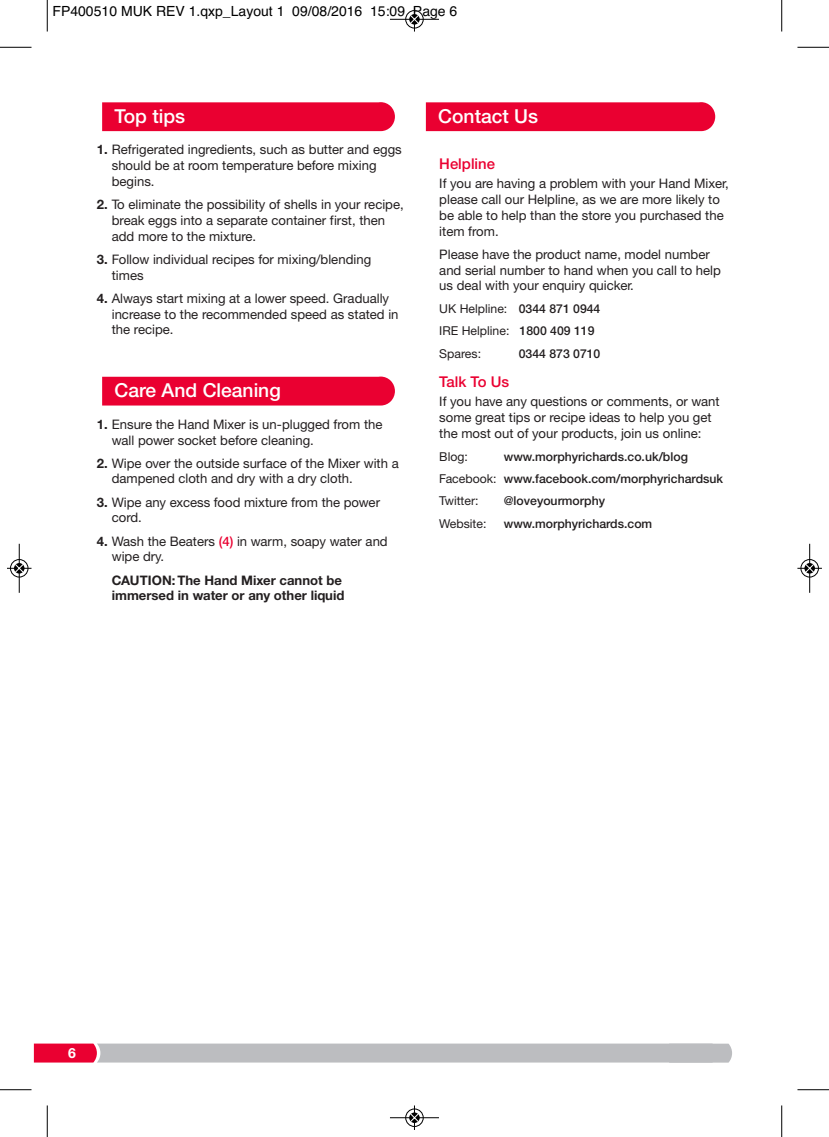
<style>
.page{position:relative;width:829px;height:1137px;background:#fff}
.page>*{position:absolute;margin:0;border:0;box-sizing:border-box;transform-origin:0 0}
.t1{font:500 19.25px "Helvetica Neue";color:#fff}
.t2{font:500 14.88px "Helvetica Neue";color:#ea0031}
.t3{font:14px "Helvetica";color:#000}
.t4{font:700 14px "Helvetica Neue CE";color:#fff}
.t5{font:13.12px/15.8px "Helvetica Neue CE";color:#231f20}
.t6{font:700 13.12px/15.8px "Helvetica Neue CE";color:#231f20}
.t7{font:500 12.25px/22.2px "Helvetica Neue";color:#231f20}
.t8{font:12.25px/22.4px "Helvetica Neue CE";color:#231f20}
.s1{font-weight:700}
.s2{font-family:"Helvetica Neue";font-weight:500;color:#ea0031}
.s3{font-family:"Helvetica Neue";font-weight:500}
.s4{font-family:"Helvetica Neue CE";font-weight:400}
</style>
<div class="page">
<svg style="left:34px;top:1043px;width:698px;height:19px;background:#c2afb5"></svg>
<div style="left:102px;top:102px;width:293px;height:29px;background:#ea0031"></div>
<div style="left:102px;top:376px;width:293px;height:29px;background:#ea0031"></div>
<div style="left:426px;top:102px;width:289px;height:29px;background:#ea0031"></div>
<hr style="left:47px;top:0;width:1px;height:32px;background:#000">
<hr style="left:0;top:47px;width:32px;height:1px;background:#000">
<hr style="left:781px;top:0;width:1px;height:32px;background:#000">
<hr style="left:797px;top:47px;width:32px;height:1px;background:#000">
<hr style="left:47px;top:1105px;width:1px;height:31px;background:#000">
<hr style="left:0;top:1089px;width:32px;height:1px;background:#000">
<hr style="left:781px;top:1105px;width:1px;height:31px;background:#000">
<hr style="left:797px;top:1089px;width:32px;height:1px;background:#000">
<div style="left:405px;top:10px;width:19px;height:19px;border:1px solid #fff;border-radius:50%"></div>
<hr style="left:390px;top:19px;width:49px;height:1px;background:#000">
<div style="left:405px;top:10px;width:18px;height:18px;border:1px solid #000;border-radius:50%"></div>
<svg style="left:410px;top:7px;width:9px;height:25px"></svg>
<div style="left:405px;top:1108px;width:19px;height:18px;border:1px solid #fff;border-radius:50%"></div>
<hr style="left:390px;top:1117px;width:49px;height:1px;background:#000">
<div style="left:405px;top:1108px;width:18px;height:18px;border:1px solid #000;border-radius:50%"></div>
<svg style="left:410px;top:1105px;width:9px;height:24px"></svg>
<div style="left:10px;top:559px;width:19px;height:18px;border:1px solid #fff;border-radius:50%"></div>
<hr style="left:19px;top:543px;width:1px;height:49px;background:#000">
<div style="left:10px;top:559px;width:18px;height:18px;border:1px solid #000;border-radius:50%"></div>
<div style="left:14px;top:563px;width:10px;height:10px;background:#000;border-radius:50%"></div>
<svg style="left:7px;top:563px;width:25px;height:9px"></svg>
<div style="left:800px;top:559px;width:19px;height:18px;border:1px solid #fff;border-radius:50%"></div>
<hr style="left:809px;top:543px;width:1px;height:49px;background:#000">
<div style="left:800px;top:559px;width:18px;height:18px;border:1px solid #000;border-radius:50%"></div>
<div style="left:804px;top:563px;width:11px;height:10px;background:#000;border-radius:50%"></div>
<svg style="left:797px;top:563px;width:25px;height:9px"></svg>
<p class="t3" style="left:52px;top:3px;width:406px">FP400510 MUK REV 1.qxp_Layout 1 09/08/2016 15:09 Page 6</p>
<h1 class="t1" style="left:115px;top:109px;width:72px">Top tips</h1>
<p class="t5" style="left:112px;top:143px;width:291px;text-indent:-15px"><span class="s1">1.</span> Refrigerated ingredients, such as butter and eggs should be at room temperature before mixing begins.</p>
<p class="t5" style="left:112px;top:198px;width:293px;text-indent:-15px"><span class="s1">2.</span> To eliminate the possibility of shells in your recipe, break eggs into a separate container first, then add more to the mixture.</p>
<p class="t5" style="left:112px;top:252px;width:261px;text-indent:-15px"><span class="s1">3.</span> Follow individual recipes for mixing/blending times</p>
<p class="t5" style="left:112px;top:291px;width:288px;text-indent:-15px"><span class="s1">4.</span> Always start mixing at a lower speed. Gradually increase to the recommended speed as stated in the recipe.</p>
<h1 class="t1" style="left:115px;top:383px;width:168px">Care And Cleaning</h1>
<p class="t5" style="left:112px;top:417px;width:272px;text-indent:-15px"><span class="s1">1.</span> Ensure the Hand Mixer is un-plugged from the wall power socket before cleaning.</p>
<p class="t5" style="left:112px;top:456px;width:288px;text-indent:-15px"><span class="s1">2.</span> Wipe over the outside surface of the Mixer with a dampened cloth and dry with a dry cloth.</p>
<p class="t5" style="left:112px;top:495px;width:270px;text-indent:-15px"><span class="s1">3.</span> Wipe any excess food mixture from the power cord.</p>
<p class="t5" style="left:112px;top:534px;width:277px;text-indent:-15px"><span class="s1">4.</span> Wash the Beaters <span class="s2">(4)</span> in warm, soapy water and wipe dry.</p>
<p class="t6" style="left:112px;top:573px;width:234px">CAUTION: The Hand Mixer cannot be immersed in water or any other liquid</p>
<h1 class="t1" style="left:438px;top:109px;width:101px">Contact Us</h1>
<p class="t2" style="left:439px;top:159px;width:57px">Helpline</p>
<p class="t5" style="left:439px;top:177px;width:291px">If you are having a problem with your Hand Mixer, please call our Helpline, as we are more likely to be able to help than the store you purchased the item from.</p>
<p class="t5" style="left:439px;top:247px;width:283px">Please have the product name, model number and serial number to hand when you call to help us deal with your enquiry quicker.</p>
<p class="t8" style="left:439px;top:298px;width:163px">UK Helpline: <span class="s3">0344 871 0944<br></span>IRE Helpline: <span class="s3">1800 409 119<br></span>Spares:</p>
<p class="t7" style="left:519px;top:343px;width:83px">0344 873 0710</p>
<p class="t2" style="left:439px;top:376px;width:71px">Talk To Us</p>
<p class="t5" style="left:439px;top:395px;width:282px">If you have any questions or comments, or want some great tips or recipe ideas to help you get the most out of your products, join us online:</p>
<p class="t8" style="left:439px;top:446px;width:30px">Blog:</p>
<p class="t7" style="left:439px;top:446px;width:285px;text-indent:64px">www.morphyrichards.co.uk/blog<br><span class="s4">Facebook:</span> www.facebook.com/morphyrichardsuk</p>
<p class="t8" style="left:439px;top:490px;width:41px">Twitter:</p>
<p class="t7" style="left:504px;top:490px;width:103px">@loveyourmorphy</p>
<p class="t8" style="left:439px;top:513px;width:49px">Website:</p>
<p class="t7" style="left:504px;top:513px;width:150px">www.morphyrichards.com</p>
<p class="t4" style="left:68px;top:1047px;width:9px">6</p>
</div>
